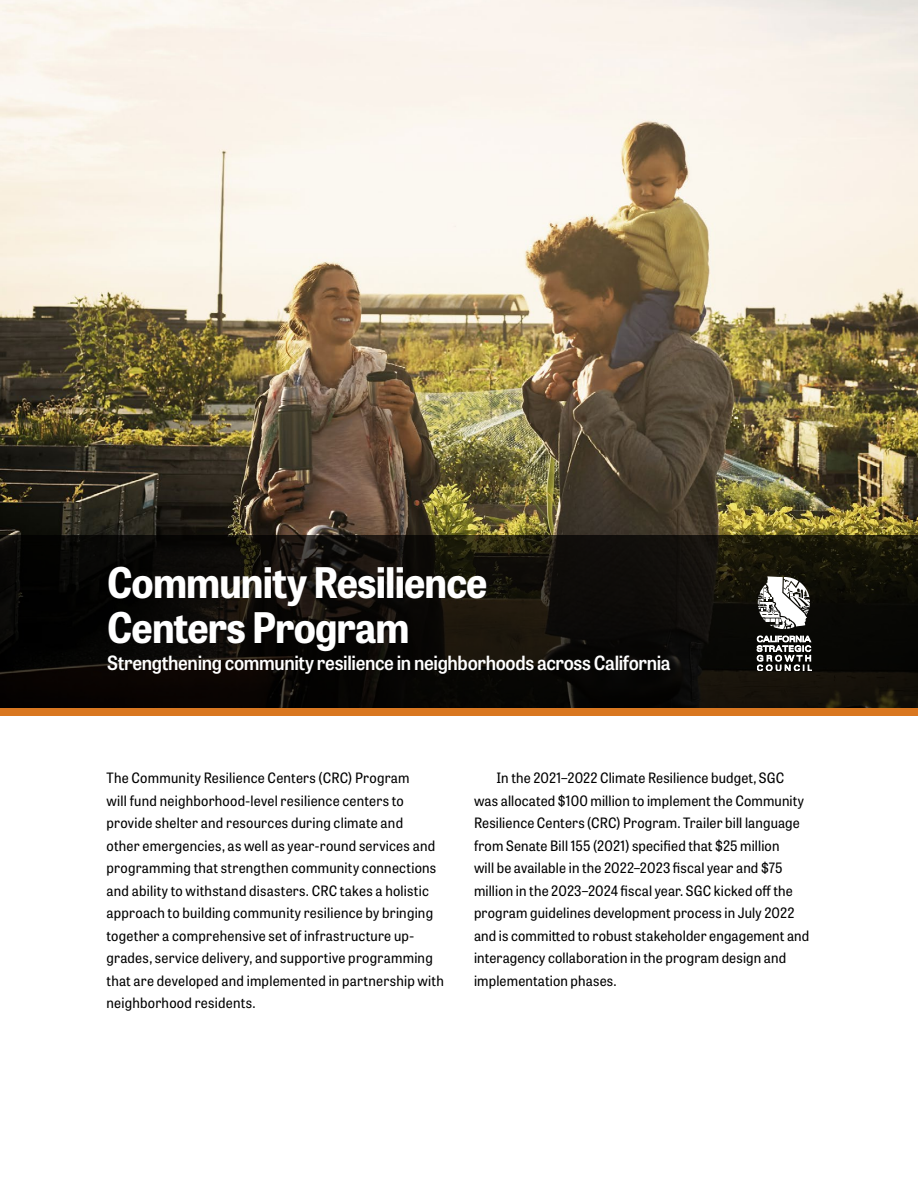
<style>
.page{position:relative;width:918px;height:1188px;background:#fff}
.page>*{position:absolute;margin:0;border:0;box-sizing:border-box;transform-origin:0 0}
._0_-_Title__H1{font:700 42px/45px "Tablet Gothic Narrow";letter-spacing:-.02em;color:#fff}
._0_-_Subtitle{font:19.5px "Tablet Gothic Narrow Sb";letter-spacing:-.015em;color:#fff}
._0_-_First_Paragraph{font:14.25px/22.5px "Tablet Gothic Narrow";letter-spacing:.015em;color:#000}
</style>
<div class="page">
<img style="left:0;top:0;width:918px;height:536px">
<div style="left:0;top:708px;width:918px;height:8px;background:#d97720"></div>
<svg style="left:0;top:536px;width:918px;height:172px;background:#0d0b07"></svg>
<svg style="left:757px;top:636px;width:55px;height:35px"></svg>
<svg style="left:758px;top:576px;width:52px;height:53px"></svg>
<h1 class="_0_-_Title__H1" style="left:107px;top:559px;width:382px">Community Resilience<br>Centers Program</h1>
<p class="_0_-_Subtitle" style="left:107px;top:650px;width:565px">Strengthening community resilience in neighborhoods across California</p>
<p class="_0_-_First_Paragraph" style="left:106px;top:766px;width:339px">The Community Resilience Centers (CRC) Program<br>will fund neighborhood-level resilience centers to provide shelter and resources during climate and<br>other emergencies, as well as year-round services and programming that strengthen community connections and ability to withstand disasters. CRC takes a holistic approach to building community resilience by bringing together a comprehensive set of infrastructure up&shy;grades, service delivery, and supportive programming that are developed and implemented in partnership with neighborhood residents.</p>
<p class="_0_-_First_Paragraph" style="left:474px;top:766px;width:337px;text-indent:22px">In the 2021–2022 Climate Resilience budget, SGC was allocated $100 million to implement the Community Resilience Centers (CRC) Program. Trailer bill language from Senate Bill 155 (2021) specified that $25 million<br>will be available in the 2022–2023 fiscal year and $75 million in the 2023–2024 fiscal year. SGC kicked off the program guidelines development process in July 2022 and is committed to robust stakeholder engagement and interagency collaboration in the program design and implementation phases.</p>
</div>
